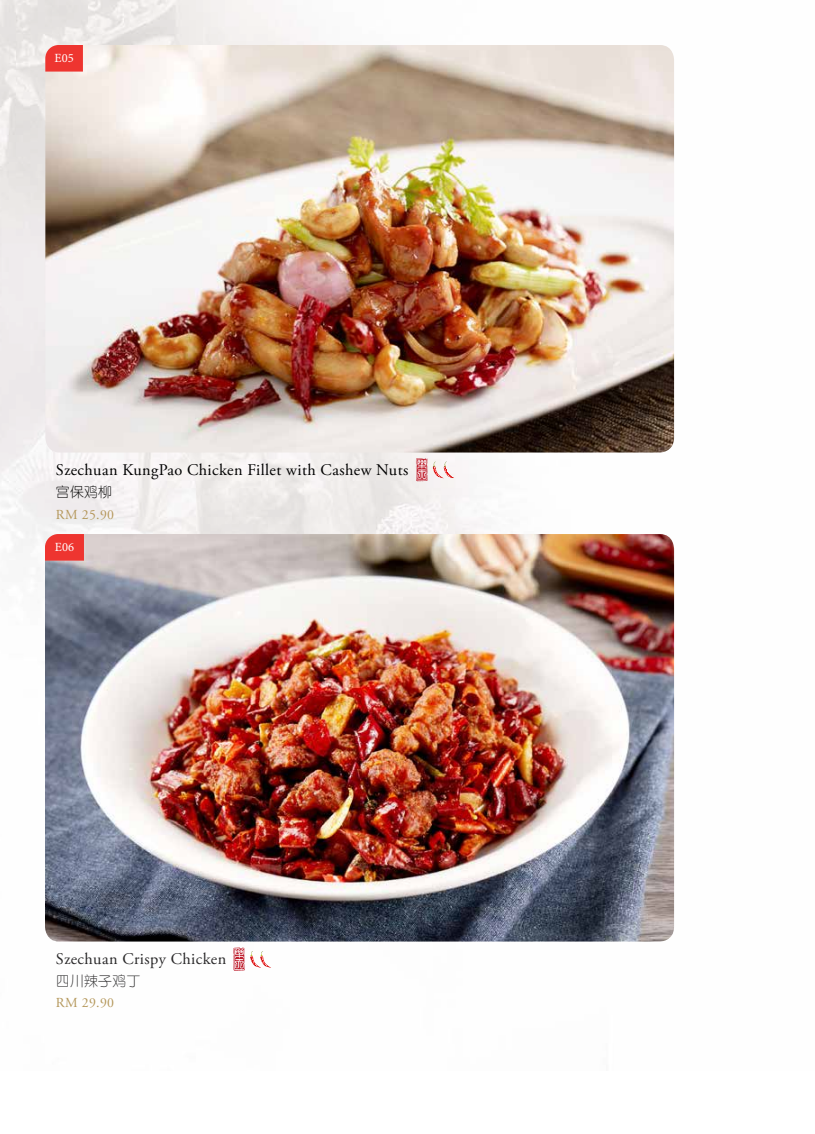
<style>
.page{position:relative;width:815px;height:1134px;background:#fff}
.page>*{position:absolute;margin:0;border:0;box-sizing:border-box;transform-origin:0 0}
.t1{font:16.25px "Adobe Garamond Pro";letter-spacing:.025em;color:#000}
.t2{font:16.25px "Adobe Garamond Pro";letter-spacing:.025em;color:#292829}
.t3{font:13.75px "Adobe Garamond Pro";letter-spacing:.025em;color:#b4975a}
.t4{font:13.75px "ST Yuanti SC Light";letter-spacing:.025em;color:#292829}
.t5{font:13.75px "ST Yuanti SC Light";color:#000}
.t6{font:12.5px "Minion Pro";color:#fff}
</style>
<div class="page">
<img style="left:0;top:0;width:675px;height:942px">
<img style="left:45px;top:45px;width:629px;height:407px">
<img style="left:45px;top:534px;width:629px;height:407px">
<svg style="left:45px;top:45px;width:38px;height:27px"></svg>
<svg style="left:45px;top:534px;width:39px;height:27px"></svg>
<svg style="left:416px;top:458px;width:38px;height:23px"></svg>
<svg style="left:233px;top:947px;width:38px;height:24px"></svg>
<p class="t6" style="left:55px;top:49px;width:21px">E05</p>
<p class="t1" style="left:56px;top:460px;width:354px">Szechuan KungPao Chicken Fillet with Cashew Nuts</p>
<p class="t5" style="left:56px;top:482px;width:58px">宫保鸡柳</p>
<p class="t3" style="left:56px;top:506px;width:60px">RM 25.90</p>
<p class="t6" style="left:55px;top:538px;width:21px">E06</p>
<p class="t2" style="left:56px;top:949px;width:172px">Szechuan Crispy Chicken</p>
<p class="t4" style="left:56px;top:971px;width:86px">四川辣子鸡丁</p>
<p class="t3" style="left:56px;top:995px;width:60px">RM 29.90</p>
</div>
